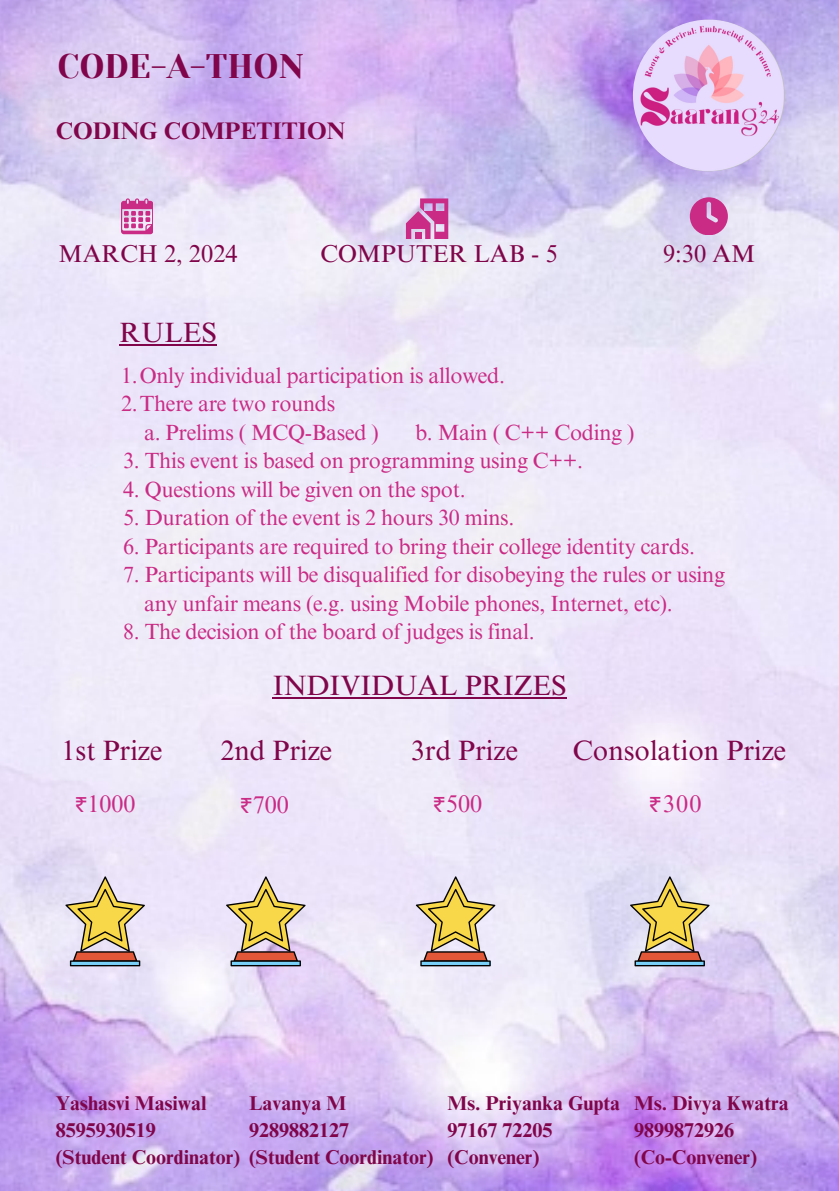
<style>
.page{position:relative;width:839px;height:1191px;background:#fff}
.page>*{position:absolute;margin:0;border:0;box-sizing:border-box;transform-origin:0 0}
.t1{font:34px "Yeseva One";color:#80054a}
.t2{font:28px "Times NRMT Pro";color:#80054a}
.t3{font:24.4px "Times NRMT Pro";color:#80054a}
.t4{font:24.2px "Times NRMT Pro";color:#ca2b85}
.t5{font:700 24px "Times NRMT Pro";color:#80054a}
.t6{font:24px "Times NRMT Pro";color:#ca2b85}
.t7{font:22px "Times NRMT Pro";letter-spacing:-.015em;color:#ca2b85}
.t8{font:700 20px "Times NRMT Pro";color:#80054a}
.s1{font-family:"Noto Sans Gurmukhi"}
</style>
<div class="page">
<img style="left:0;top:0;width:838px;height:1191px">
<img style="left:633px;top:20px;width:151px;height:151px;border-radius:50%">
<svg style="left:121px;top:198px;width:31px;height:36px"></svg>
<svg style="left:406px;top:198px;width:42px;height:41px;background:#d270b0"></svg>
<svg style="left:689px;top:197px;width:38px;height:38px"></svg>
<hr style="left:120px;top:344px;width:97px;height:1px;background:#80054a">
<hr style="left:273px;top:697px;width:293px;height:1px;background:#80054a">
<svg style="left:65px;top:876px;width:80px;height:86px;background:#d3bd9b"></svg>
<div style="left:70px;top:960px;width:70px;height:6px;background:#182a32"></div>
<hr style="left:71px;top:962px;width:68px;height:3px;background:#000">
<svg style="left:226px;top:876px;width:79px;height:86px;background:#d3bc9a"></svg>
<svg style="left:230px;top:960px;width:71px;height:6px"></svg>
<hr style="left:232px;top:962px;width:67px;height:3px;background:#000">
<svg style="left:416px;top:876px;width:79px;height:86px;background:#d4be9b"></svg>
<div style="left:420px;top:960px;width:70px;height:6px;background:#182a32"></div>
<hr style="left:421px;top:962px;width:68px;height:3px;background:#000">
<svg style="left:630px;top:876px;width:79px;height:86px;background:#cfbb99"></svg>
<svg style="left:634px;top:960px;width:71px;height:6px"></svg>
<hr style="left:636px;top:962px;width:67px;height:3px;background:#000">
<h4 class="t1" style="left:57px;top:46px;width:248px">CODE-A-THON</h4>
<p class="t5" style="left:56px;top:122px;width:291px">CODING COMPETITION</p>
<p class="t3" style="left:59px;top:245px;width:181px">MARCH 2, 2024</p>
<h5 class="t3" style="left:320px;top:245px;width:239px">COMPUTER LAB - 5</h5>
<p class="t3" style="left:663px;top:245px;width:94px">9:30 AM</p>
<h5 class="t2" style="left:120px;top:322px;width:99px">RULES</h5>
<h5 class="t7" style="left:121px;top:367px;width:385px">1.Only individual participation is allowed.</h5>
<h2 class="t7" style="left:121px;top:396px;width:215px">2.There are two rounds</h2>
<p class="t7" style="left:144px;top:424px;width:236px">a. Prelims ( MCQ-Based )</p>
<p class="t7" style="left:415px;top:424px;width:221px">b. Main ( C++ Coding )</p>
<p class="t7" style="left:123px;top:453px;width:461px">3. This event is based on programming using C++.</p>
<p class="t7" style="left:123px;top:481px;width:344px">4. Questions will be given on the spot.</p>
<p class="t7" style="left:123px;top:510px;width:392px">5. Duration of the event is 2 hours 30 mins.</p>
<p class="t7" style="left:123px;top:538px;width:573px">6. Participants are required to bring their college identity cards.</p>
<p class="t7" style="left:123px;top:567px;width:603px">7. Participants will be disqualified for disobeying the rules or using</p>
<p class="t7" style="left:144px;top:595px;width:530px">any unfair means (e.g. using Mobile phones, Internet, etc).</p>
<p class="t7" style="left:123px;top:624px;width:413px">8. The decision of the board of judges is final.</p>
<p class="t2" style="left:273px;top:675px;width:295px">INDIVIDUAL PRIZES</p>
<p class="t2" style="left:62px;top:740px;width:102px">1st Prize</p>
<p class="t2" style="left:220px;top:740px;width:113px">2nd Prize</p>
<p class="t2" style="left:411px;top:740px;width:108px">3rd Prize</p>
<p class="t2" style="left:572px;top:740px;width:215px">Consolation Prize</p>
<p class="t6" style="left:74px;top:795px;width:63px"><span class="s1">₹</span>1000</p>
<p class="t4" style="left:239px;top:795px;width:51px"><span class="s1">₹</span>700</p>
<p class="t4" style="left:432px;top:795px;width:51px"><span class="s1">₹</span>500</p>
<p class="t4" style="left:648px;top:795px;width:55px"><span class="s1">₹</span>300</p>
<h3 class="t8" style="left:56px;top:1096px;width:152px">Yashasvi Masiwal</h3>
<h6 class="t8" style="left:56px;top:1123px;width:101px">8595930519</h6>
<h6 class="t8" style="left:56px;top:1150px;width:379px">(Student Coordinator) (Student Coordinator)</h6>
<h6 class="t8" style="left:249px;top:1096px;width:98px">Lavanya M</h6>
<h6 class="t8" style="left:249px;top:1123px;width:101px">9289882127</h6>
<p class="t8" style="left:447px;top:1096px;width:174px">Ms. Priyanka Gupta</p>
<p class="t8" style="left:447px;top:1123px;width:106px">97167 72205</p>
<h2 class="t8" style="left:447px;top:1150px;width:93px">(Convener)</h2>
<h3 class="t8" style="left:634px;top:1096px;width:156px">Ms. Divya Kwatra</h3>
<h3 class="t8" style="left:634px;top:1123px;width:101px">9899872926</h3>
<h3 class="t8" style="left:634px;top:1150px;width:124px">(Co-Convener)</h3>
</div>
